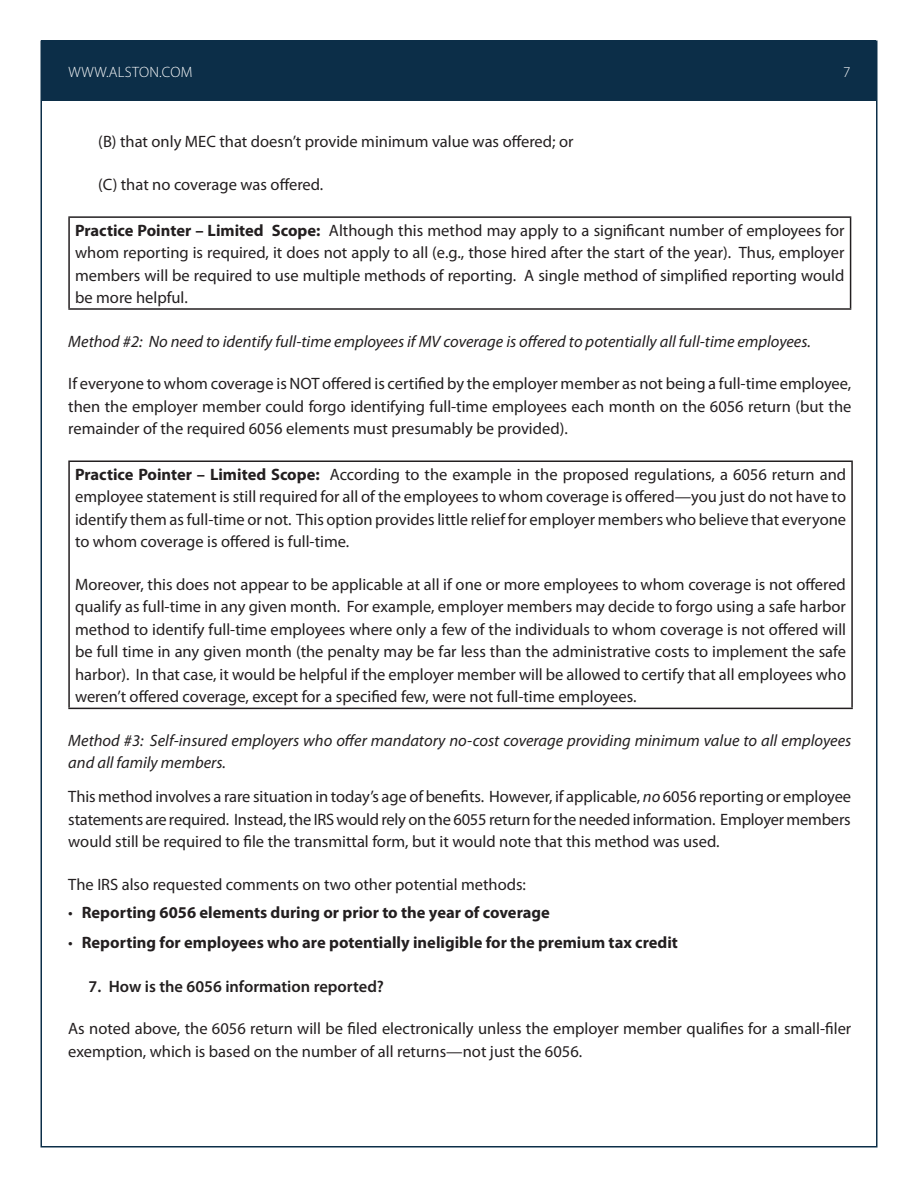
<style>
.page{position:relative;width:918px;height:1188px;background:#fff}
.page>*{position:absolute;margin:0;border:0;box-sizing:border-box;transform-origin:0 0}
.Body_Text{font:16.5px/22.5px "Myriad Pro";color:#231f20;text-align:justify}
.Body_Text-2{font:italic 16.5px/22.5px "Myriad Pro";color:#231f20}
.t1{font:700 16.5px "Myriad Pro";color:#231f20}
.t2{font:600 16.5px "Myriad Pro";color:#231f20}
.t3{font:300 15px "Myriad Pro";letter-spacing:.02em;color:#fff}
.s1{font-weight:700}
.s2{font-style:italic}
.s3{font-weight:400}
</style>
<div class="page">
<div style="left:42px;top:40px;width:834px;height:61px;background:#0c2e48"></div>
<hr style="left:68px;top:216px;width:783px;height:2px;background:#231f20">
<hr style="left:68px;top:218px;width:2px;height:90px;background:#231f20">
<hr style="left:850px;top:218px;width:1px;height:90px;background:#231f20">
<hr style="left:68px;top:308px;width:783px;height:2px;background:#231f20">
<hr style="left:68px;top:460px;width:785px;height:2px;background:#231f20">
<hr style="left:68px;top:462px;width:2px;height:246px;background:#231f20">
<hr style="left:851px;top:462px;width:2px;height:246px;background:#231f20">
<hr style="left:68px;top:708px;width:785px;height:1px;background:#231f20">
<p class="t3" style="left:68px;top:63px;width:126px">WWW.ALSTON.COM</p>
<p class="t3" style="left:843px;top:63px;width:9px">7</p>
<p class="Body_Text" style="left:98px;top:130px;width:477px">(B) that only MEC that doesn’t provide minimum value was offered; or</p>
<p class="Body_Text" style="left:98px;top:173px;width:227px">(C) that no coverage was offered.</p>
<p class="Body_Text" style="left:75px;top:218px;width:771px"><span class="s1">Practice Pointer – Limited Scope:</span> Although this method may apply to a significant number of employees for whom reporting is required, it does not apply to all (e.g., those hired after the start of the year). Thus, employer members will be required to use multiple methods of reporting. A single method of simplified reporting would be more helpful.</p>
<p class="Body_Text-2" style="left:68px;top:329px;width:744px">Method #2: No need to identify full-time employees if MV coverage is offered to potentially all full-time employees.</p>
<p class="Body_Text" style="left:68px;top:372px;width:785px">If everyone to whom coverage is NOT offered is certified by the employer member as not being a full-time employee, then the employer member could forgo identifying full-time employees each month on the 6056 return (but the remainder of the required 6056 elements must presumably be provided).</p>
<p class="Body_Text" style="left:75px;top:463px;width:773px"><span class="s1">Practice Pointer – Limited Scope:</span> According to the example in the proposed regulations, a 6056 return and employee statement is still required for all of the employees to whom coverage is offered—you just do not have to identify them as full-time or not. This option provides little relief for employer members who believe that everyone to whom coverage is offered is full-time.</p>
<p class="Body_Text" style="left:75px;top:573px;width:773px">Moreover, this does not appear to be applicable at all if one or more employees to whom coverage is not offered qualify as full-time in any given month. For example, employer members may decide to forgo using a safe harbor method to identify full-time employees where only a few of the individuals to whom coverage is not offered will be full time in any given month (the penalty may be far less than the administrative costs to implement the safe harbor). In that case, it would be helpful if the employer member will be allowed to certify that all employees who weren’t offered coverage, except for a specified few, were not full-time employees.</p>
<p class="Body_Text-2" style="left:68px;top:729px;width:785px">Method #3: Self-insured employers who offer mandatory no-cost coverage providing minimum value to all employees and all family members.</p>
<p class="Body_Text" style="left:68px;top:785px;width:784px">This method involves a rare situation in today’s age of benefits. However, if applicable, <span class="s2">no</span> 6056 reporting or employee statements are required. Instead, the IRS would rely on the 6055 return for the needed information. Employer members would still be required to file the transmittal form, but it would note that this method was used.</p>
<p class="Body_Text" style="left:68px;top:873px;width:459px">The IRS also requested comments on two other potential methods:</p>
<p class="t1" style="left:68px;top:902px;width:483px"><span class="s3">•</span> Reporting 6056 elements during or prior to the year of coverage</p>
<p class="t1" style="left:68px;top:931px;width:611px"><span class="s3">•</span> Reporting for employees who are potentially ineligible for the premium tax credit</p>
<p class="t2" style="left:89px;top:976px;width:297px">7. How is the 6056 information reported?</p>
<p class="Body_Text" style="left:68px;top:1017px;width:785px">As noted above, the 6056 return will be filed electronically unless the employer member qualifies for a small-filer exemption, which is based on the number of all returns—not just the 6056.</p>
</div>
